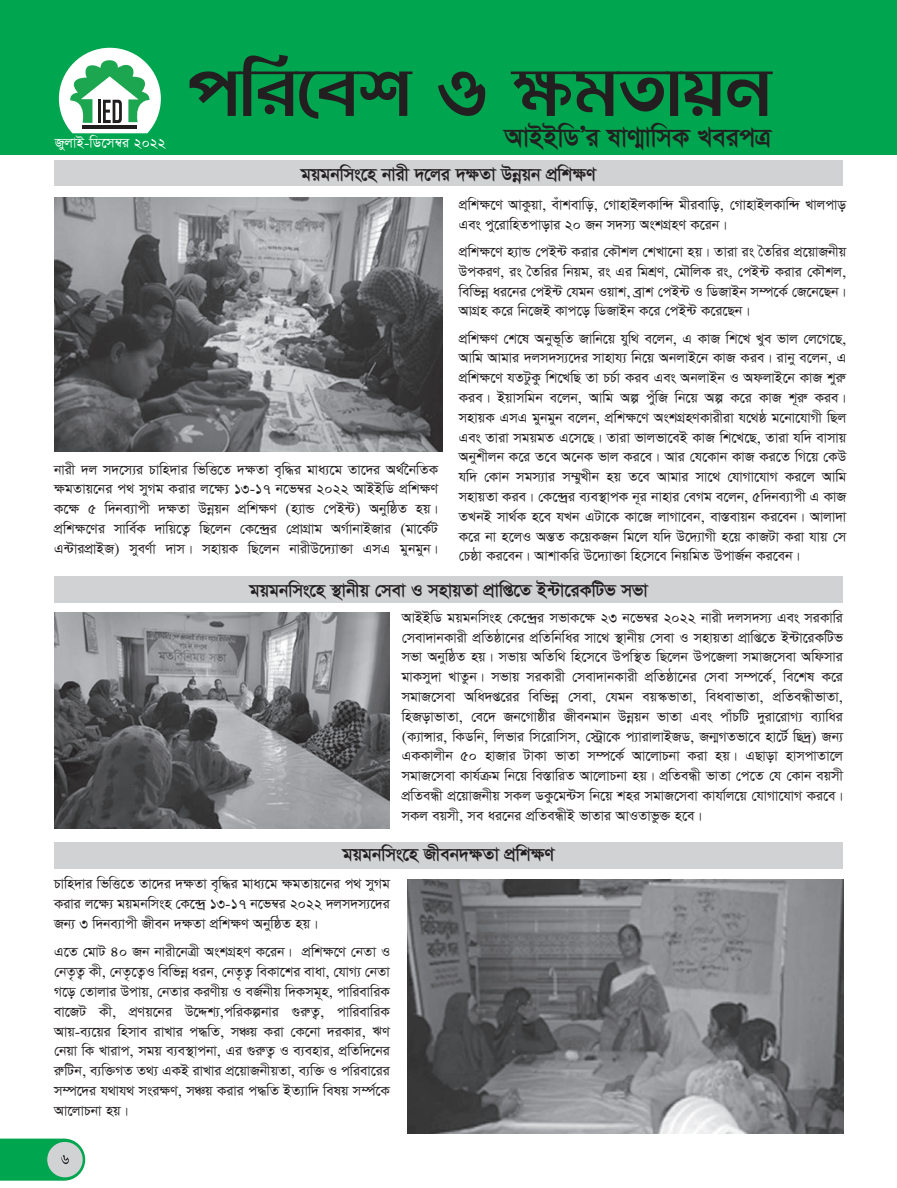
<style>
.page{position:relative;width:897px;height:1188px;background:#fff}
.page>*{position:absolute;margin:0;border:0;box-sizing:border-box;transform-origin:0 0}
.t1{font:700 82.35px "Bashundhara 21";color:#231f20}
.t2{font:700 30.45px "Sutonny MJ";color:#231f20}
.t3{font:700 21px "Sutonny MJ";color:#231f20}
.t4{font:16.5px/19.8px "Sutonny MJ";color:#231f20;text-align:justify}
.t5{font:16.5px "Sutonny MJ";color:#fff}
</style>
<div class="page">
<div style="left:0;top:0;width:896px;height:155px;background:#00a54f"></div>
<svg style="left:59px;top:48px;width:102px;height:85px"></svg>
<hr style="left:83px;top:125px;width:54px;height:4px;background:#211e1e">
<svg style="left:0;top:1139px;width:85px;height:42px;background:#47b57c"></svg>
<div style="left:54px;top:576px;width:789px;height:27px;background:#d1d2d4"></div>
<div style="left:54px;top:842px;width:788px;height:27px;background:#d1d2d4"></div>
<img style="left:54px;top:613px;width:335px;height:216px">
<div style="left:54px;top:161px;width:789px;height:25px;background:#d1d2d4"></div>
<img style="left:54px;top:198px;width:388px;height:254px">
<img style="left:407px;top:880px;width:435px;height:253px">
<p class="t5" style="left:55px;top:134px;width:112px">RYJVB-WW‡M¤^I 2022</p>
<h1 class="t1" style="left:188px;top:49px;width:584px">cwi‡ek I ÿgZvqb</h1>
<h2 class="t2" style="left:505px;top:120px;width:267px">AVBBWWÕI LVY¥VWMK LEICÎ</h2>
<p class="t3" style="left:301px;top:163px;width:296px">GQGBWMS‡N BVIX `‡JI `ŸZV DBŒQB CÖWKŸY</p>
<p class="t4" style="left:54px;top:460px;width:385px">BVIX `J M`‡M¨I PVWN`VI WFWË‡Z `¶ZV E„W×I GVA¨‡G ZV‡`I A_©‰BWZK ¶GZVQ‡BI C_ MYMG KIVI J‡¶¨ 13-17 B‡F¤^I 2022 AVBBWW CÖWK¶Y K‡¶ 5 W`BE¨VCX `¶ZV DBŒQB CÖWK¶Y (N¨VÛ †CB›U) ABYWÔZ NQ| CÖWK¶‡YI MVWE©K `VWQ‡Z¡ WQ‡JB †K‡›`ªI †CÖVMÖVG AM©VBVBRVI (GV‡K©U G›UVICÖVBR) MYEY©V `VM| MNVQK WQ‡JB BVIXD‡`¨V³V GMG GYBGYB|</p>
<p class="t4" style="left:459px;top:195px;width:389px">CÖWK¶‡Y AVKZQV, EUVKEVWO, †MVNVBJKVW›` GXIEVWO, †MVNVBJKVW›` LVJCVO<br>GES CY‡IVWNZCVOVI 20 RB M`M¨ ASKMÖNY K‡IB|</p>
<p class="t4" style="left:459px;top:243px;width:389px">CÖWK¶‡Y N¨VÛ †CB›U KIVI †KŠKJ †KLV‡BV NQ| ZVIV IS ˆZWII CÖ‡QVRBXQ DCKIY, IS ˆZWII WBQG, IS GI WGKÖY, †GŠWJK IS, †CB›U KIVI †KŠKJ, WEWFBŒ AI‡BI †CB›U †HGB IQVK, EªVK †CB›U I WWRVBB M¤Ú‡K© †R‡B‡QB| AVMÖN K‡I WB‡RB KVC‡O WWRVBB K‡I †CB›U K‡I‡QB|</p>
<p class="t4" style="left:459px;top:329px;width:389px">CÖWKŸY †K‡L ABYF~WZ RVWB‡Q HYW_ E‡JB, G KVR WK‡L LYE FVJ †J‡M‡Q, AVWG AVGVI `JM`M¨‡`I MVNVH¨ WB‡Q ABJVB‡B KVR KIE| IVBYE‡JB, G CÖWK¶‡Y HZUZKZWK‡LWQ ZV PP©V KIE GES ABJVBB I ADJVB‡B KVR KYIÆ KIE| BQVMWGB E‡JB, AVWG AÍ CUYWR WB‡Q AÍ K‡I KVR K~IÆ KIE| MNVQK GMG GYBGYB E‡JB, CÖWK¶‡Y ASKMÖNYKVIXIV H‡_Ô G‡BV‡HVMX WQJ GES ZVIV MGQGZ G‡M‡Q| ZVIV FVJFV‡EB KVR WK‡L‡Q, ZVIV HW` EVMVQ ABYKXJB K‡I Z‡E A‡BK FVJ KI‡E| AVI †H‡KVB KVR KI‡Z WM‡Q †KD HW` †KVB MGM¨VI M¤§YLXB NQ Z‡E AVGVI MV‡_ †HVMV‡HVM KI‡J AVWG MNVQZV KIE| †K‡›`ªI E¨E¯’VCK B~I BVNVI †EMG E‡JB, 5W`BE¨VCX G KVR ZLBB MV_©K N‡E HLB GUV‡K KV‡R JVMV‡EB, EV¯ÍEVQB KI‡EB| AVJV`V K‡I BV N‡JI AŠÍZ K‡QKRB WG‡J HW` D‡`¨VMX N‡Q KVRUV KIV HVQ †M †PÔV KI‡EB| AVKVKWI D‡`¨V³V WN‡M‡E WBQWGZ DCVR©B KI‡EB|</p>
<p class="t3" style="left:250px;top:579px;width:399px">GQGBWMS‡N ¯’VBXQ †MEV I MNVQZV CÖVWß‡Z B›UV‡IKWUF MFV</p>
<p class="t4" style="left:401px;top:608px;width:443px">AVBBWW GQGBWMSN †K‡›`ªI MFVK‡Ÿ 23 B‡F¤^I 2022 BVIX `JM`M¨ GES MIKVWI †MEV`VBKVIX CÖWZÔV‡BI CÖWZWBWAI MV‡_ ¯’VBXQ †MEV I MNVQZV CÖVWß‡Z B›UV‡IKWUF MFV ABYWÔZ NQ| MFVQ AWZW_ WN‡M‡E DCW¯’Z WQ‡JB DC‡RJV MGVR‡MEV AWDMVI GVKMY`V LVZZB| MFVQ MIKVIX †MEV`VBKVIX CÖWZÔV‡BI †MEV M¤Ú‡K©, WE‡KL K‡I MGVR‡MEV AWA`ß‡II WEWFBŒ †MEV, †HGB EQ¯‹FVZV, WEAEVFVZV, CÖWZEÜXFVZV, WNROVFVZV, †E‡` RB‡MVÔXI RXEBGVB DBŒQB FVZV GES CVUPWU `YIV‡IVM¨ E¨VWAI (K¨VÝVI, WKWWB, WJFVI WM‡IVWMM, †÷ªV‡K C¨VIVJVBRW, RB¥MZFV‡E NV‡U© WQ`ª) RB¨ GKKVJXB 50 NVRVI UVKV FVZV M¤Ú‡K© AV‡JVPBV KIV NQ| GQVOV NVMCVZV‡J MGVR‡MEV KVH©ΜG WB‡Q WE¯ÍVWIZ AV‡JVPBV NQ| CÖWZEÜX FVZV †C‡Z †H †KVB EQMX CÖWZEÜX CÖ‡QVRBXQ MKJ WKZ‡G›UM WB‡Q KNI MGVR‡MEV KVHV©J‡Q †HVMV‡HVM KI‡E| MKJ EQMX, ME AI‡BI CÖWZEÜXB FVZVI AVIZVFZ³ N‡E|</p>
<p class="t3" style="left:343px;top:842px;width:213px">GQGBWMS‡N RXEB`ŸZV CÖWKŸY</p>
<p class="t4" style="left:54px;top:875px;width:337px">PVWN`VI WFWË‡Z ZV‡`I `¶ZV E„W×I GVA¨‡G ¶GZVQ‡BI C_ MYMG KIVI J‡¶¨ GQGBWMSN †K‡›`ª13-17 B‡F¤^I 2022 `JM`M¨‡`I RB¨ 3 W`BE¨VCX RXEB `ŸZV CÖWKŸY ABYWÔZ NQ|</p>
<p class="t4" style="left:54px;top:943px;width:337px">G‡Z †GVU 40 RB BVIX‡BÎX ASKMÖNY K‡IB| CÖWK¶‡Y †BZV I †BZ…Z¡ KX, †BZ…‡Z¡I WEWFBŒ AIB, †BZ…Z¡ WEKV‡KI EVAV, †HVM¨ †BZV M‡O †ZVJVI DCVQ, †BZVI KIYXQ I ER©BXQ W`KMG~N, CVWIEVWIK EV‡RU KX, CÖYQ‡BI D‡ÏK¨,CWIKÍBVI ¸IÆZ¡, CVWIEVWIK AVQ-E¨‡QI WNMVE IVLVI C×WZ, MÂQ KIV †K‡BV `IKVI, FY †BQV WK LVIVC, MGQ E¨E¯’VCBV, GI ¸IÆZ¡ I E¨ENVI, CÖWZW`‡BI IÆWUB, E¨W³MZ Z_¨ GKB IVLVI CÖ‡QVRBXQZV, E¨W³ I CWIEV‡II M¤Ú‡`I H_VH_ MSIŸY, MÂQ KIVI C×WZ BZ¨VW` WELQ M¤Ú©‡K AV‡JVPBV NQ|</p>
</div>
